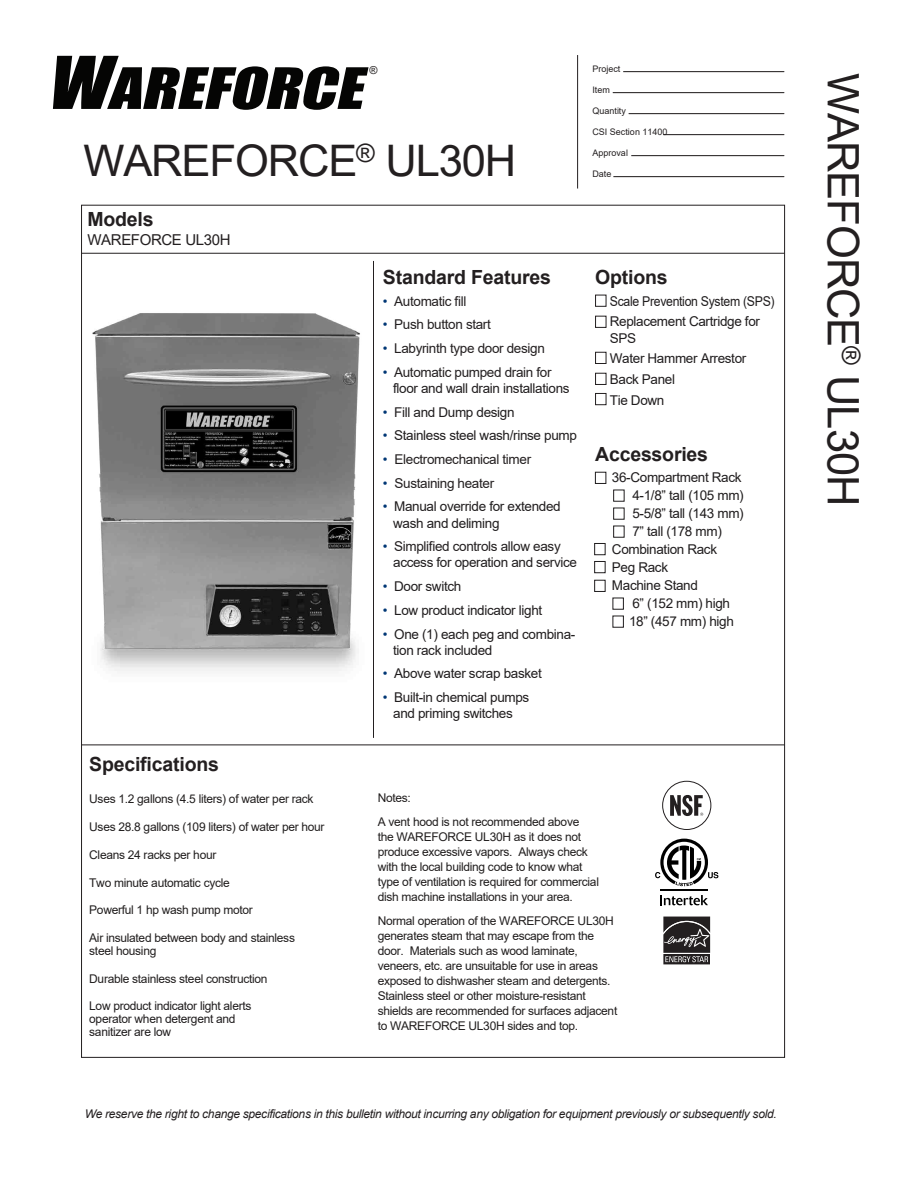
<style>
.page{position:relative;width:918px;height:1188px;background:#fff}
.page>*{position:absolute;margin:0;border:0;box-sizing:border-box;transform-origin:0 0}
.t1{font:43.5px "Arial";letter-spacing:-.025em;color:#231f20}
.t2{font:700 19.5px "Arial";letter-spacing:-.01em;color:#231f20}
.t3{font:15px "Arial";letter-spacing:-.025em;color:#231f20}
.t4{font:13.5px/16.2px "Arial";letter-spacing:-.025em;color:#201d1e}
.t5{font:13.5px "Arial";letter-spacing:-.025em;color:#231f20}
.t6{font:13.5px/20.7px "Arial";letter-spacing:-.025em;color:#201d1e;scale:.91 1}
.t7{font:12px/15px "Arial";letter-spacing:-.025em;color:#211e1e}
.t8{font:italic 12px "Arial";letter-spacing:-.025em;color:#231f20}
.t9{font:12px/12.8px "Arial";letter-spacing:-.025em;color:#201d1e}
.t10{font:10.95px "Arial";color:#211e1e}
.t11{font:9px "Arial";color:#231f20}
.s1{color:#013775}
.s2{color:#231f20}
</style>
<div class="page">
<img style="left:92px;top:313px;width:268px;height:358px">
<hr style="left:82px;top:253px;width:703px;height:1px;background:#231f20">
<hr style="left:82px;top:745px;width:703px;height:1px;background:#231f20">
<hr style="left:373px;top:261px;width:1px;height:477px;background:#231f20">
<hr style="left:577px;top:55px;width:1px;height:134px;background:#231f20">
<div style="left:595px;top:316px;width:11px;height:12px;border:1px solid #231f20"></div>
<div style="left:595px;top:295px;width:11px;height:12px;border:1px solid #231f20"></div>
<div style="left:595px;top:352px;width:11px;height:12px;border:1px solid #231f20"></div>
<div style="left:595px;top:373px;width:11px;height:12px;border:1px solid #231f20"></div>
<div style="left:595px;top:393px;width:11px;height:12px;border:1px solid #231f20"></div>
<hr style="left:623px;top:71px;width:161px;height:1px;background:#231f20">
<hr style="left:613px;top:92px;width:171px;height:1px;background:#231f20">
<hr style="left:629px;top:113px;width:155px;height:1px;background:#231f20">
<hr style="left:631px;top:155px;width:153px;height:1px;background:#231f20">
<hr style="left:613px;top:176px;width:171px;height:1px;background:#231f20">
<hr style="left:663px;top:134px;width:121px;height:1px;background:#231f20">
<div style="left:594px;top:543px;width:12px;height:12px;border:1px solid #201d1e"></div>
<div style="left:594px;top:561px;width:12px;height:12px;border:1px solid #201d1e"></div>
<div style="left:595px;top:472px;width:11px;height:12px;border:1px solid #201d1e"></div>
<div style="left:613px;top:490px;width:12px;height:12px;border:1px solid #201d1e"></div>
<div style="left:613px;top:508px;width:12px;height:12px;border:1px solid #201d1e"></div>
<div style="left:613px;top:526px;width:12px;height:12px;border:1px solid #201d1e"></div>
<div style="left:594px;top:580px;width:12px;height:12px;border:1px solid #201d1e"></div>
<div style="left:613px;top:598px;width:11px;height:12px;border:1px solid #201d1e"></div>
<div style="left:613px;top:616px;width:11px;height:12px;border:1px solid #201d1e"></div>
<div style="left:662px;top:781px;width:49px;height:49px;border:1px solid #231f20;border-radius:50%"></div>
<svg style="left:670px;top:795px;width:33px;height:21px"></svg>
<div style="left:662px;top:915px;width:49px;height:39px;background:#9a9898"></div>
<svg style="left:662px;top:917px;width:49px;height:48px;background:#524f50"></svg>
<svg style="left:53px;top:56px;width:316px;height:54px"></svg>
<svg style="left:660px;top:895px;width:48px;height:10px"></svg>
<hr style="left:660px;top:890px;width:48px;height:1px;background:#000">
<svg style="left:655px;top:839px;width:63px;height:47px"></svg>
<p class="t10" style="left:369px;top:63px;width:10px">®</p>
<h1 class="t1" style="left:83px;top:131px;width:435px">WAREFORCE<sup>®</sup> UL30H</h1>
<h2 class="t2" style="left:87px;top:205px;width:68px">Models</h2>
<p class="t3" style="left:87px;top:230px;width:145px">WAREFORCE UL30H</p>
<p class="t11" style="left:592px;top:63px;width:30px">Project</p>
<p class="t11" style="left:592px;top:84px;width:19px">Item</p>
<p class="t11" style="left:592px;top:105px;width:35px">Quantity</p>
<p class="t11" style="left:592px;top:126px;width:77px">CSI Section 11400</p>
<p class="t11" style="left:592px;top:147px;width:37px">Approval</p>
<p class="t11" style="left:592px;top:168px;width:21px">Date</p>
<h2 class="t2" style="left:383px;top:263px;width:170px">Standard Features</h2>
<h2 class="t2" style="left:595px;top:263px;width:74px">Options</h2>
<h2 class="t2" style="left:89px;top:750px;width:131px">Specifications</h2>
<p class="t7" style="left:89px;top:792px;width:226px">Uses 1.2 gallons (4.5 liters) of water per rack</p>
<p class="t7" style="left:89px;top:819px;width:237px">Uses 28.8 gallons (109 liters) of water per hour</p>
<p class="t7" style="left:89px;top:847px;width:129px">Cleans 24 racks per hour</p>
<p class="t7" style="left:89px;top:875px;width:142px">Two minute automatic cycle</p>
<p class="t7" style="left:89px;top:903px;width:165px">Powerful 1 hp wash pump motor</p>
<p class="t7" style="left:89px;top:932px;width:207px;line-height:12.8px">Air insulated between body and stainless steel housing</p>
<p class="t7" style="left:89px;top:971px;width:180px">Durable stainless steel construction</p>
<p class="t9" style="left:89px;top:1000px;width:164px">Low product indicator light alerts operator when detergent and sanitizer are low</p>
<p class="t5" style="left:383px;top:291px;width:85px"><span class="s1">•</span> Automatic fill</p>
<p class="t5" style="left:383px;top:315px;width:109px"><span class="s1">•</span> Push button start</p>
<p class="t5" style="left:383px;top:339px;width:163px"><span class="s1">•</span> Labyrinth type door design</p>
<p class="t4" style="left:393px;top:364px;width:178px;text-indent:-10px"><span class="s1">•</span> <span class="s2">Automatic pumped drain for </span>floor and wall drain installations</p>
<p class="t4" style="left:383px;top:404px;width:133px"><span class="s1">•</span> Fill and Dump design</p>
<p class="t4" style="left:383px;top:427px;width:196px"><span class="s1">•</span> Stainless steel wash/rinse pump</p>
<p class="t5" style="left:383px;top:450px;width:150px"><span class="s1">•</span> Electromechanical timer</p>
<p class="t5" style="left:383px;top:474px;width:113px"><span class="s1">•</span> Sustaining heater</p>
<p class="t4" style="left:393px;top:498px;width:169px;text-indent:-10px"><span class="s1">•</span> Manual override for extended wash and deliming</p>
<p class="t4" style="left:393px;top:538px;width:185px;text-indent:-10px"><span class="s1">•</span> <span class="s2">Simplified controls allow easy </span>access for operation and service</p>
<p class="t4" style="left:383px;top:578px;width:80px"><span class="s1">•</span> Door switch</p>
<p class="t4" style="left:383px;top:602px;width:161px"><span class="s1">•</span> Low product indicator light</p>
<p class="t4" style="left:393px;top:626px;width:184px;text-indent:-10px"><span class="s1">•</span> One (1) each peg and combina&shy;tion rack included</p>
<p class="t4" style="left:383px;top:666px;width:160px"><span class="s1">•</span> Above water scrap basket</p>
<p class="t4" style="left:383px;top:689px;width:148px;text-align:center"><span class="s1">•</span> Built-in chemical pumps and priming switches</p>
<p class="t6" style="left:610px;top:291px;width:183px">Scale Prevention System (SPS)<br>Replacement Cartridge for</p>
<p class="t4" style="left:610px;top:327px;width:138px;line-height:20.7px">SPS<br>Water Hammer Arrestor<br>Back Panel<br>Tie Down</p>
<h2 class="t2" style="left:595px;top:440px;width:114px">Accessories</h2>
<p class="t4" style="left:612px;top:469px;width:131px">36-Compartment Rack</p>
<p class="t4" style="left:632px;top:487px;width:113px">4-1/8” tall (105 mm)</p>
<p class="t4" style="left:632px;top:505px;width:113px">5-5/8” tall (143 mm)</p>
<p class="t4" style="left:632px;top:523px;width:91px">7” tall (178 mm)</p>
<p class="t4" style="left:612px;top:541px;width:107px">Combination Rack</p>
<p class="t4" style="left:612px;top:559px;width:58px">Peg Rack</p>
<p class="t4" style="left:612px;top:577px;width:87px">Machine Stand</p>
<p class="t4" style="left:632px;top:595px;width:99px">6” (152 mm) high</p>
<p class="t4" style="left:629px;top:613px;width:106px">18” (457 mm) high</p>
<p class="t7" style="left:378px;top:786px;width:203px;line-height:24px">Notes:<br>A vent hood is not recommended above</p>
<p class="t7" style="left:378px;top:829px;width:223px">the WAREFORCE UL30H as it does not produce excessive vapors. Always check with the local building code to know what type of ventilation is required for commercial dish machine installations in your area.</p>
<p class="t7" style="left:378px;top:913px;width:241px">Normal operation of the WAREFORCE UL30H generates steam that may escape from the door. Materials such as wood laminate, veneers, etc. are unsuitable for use in areas exposed to dishwasher steam and detergents.<br>Stainless steel or other moisture-resistant shields are recommended for surfaces adjacent to WAREFORCE UL30H sides and top.</p>
<p class="t8" style="left:85px;top:1106px;width:693px">We reserve the right to change specifications in this bulletin without incurring any obligation for equipment previously or subsequently sold.</p>
<h1 class="t1" style="left:873px;top:73px;width:435px;rotate:90deg">WAREFORCE<sup>®</sup> UL30H</h1>
</div>
